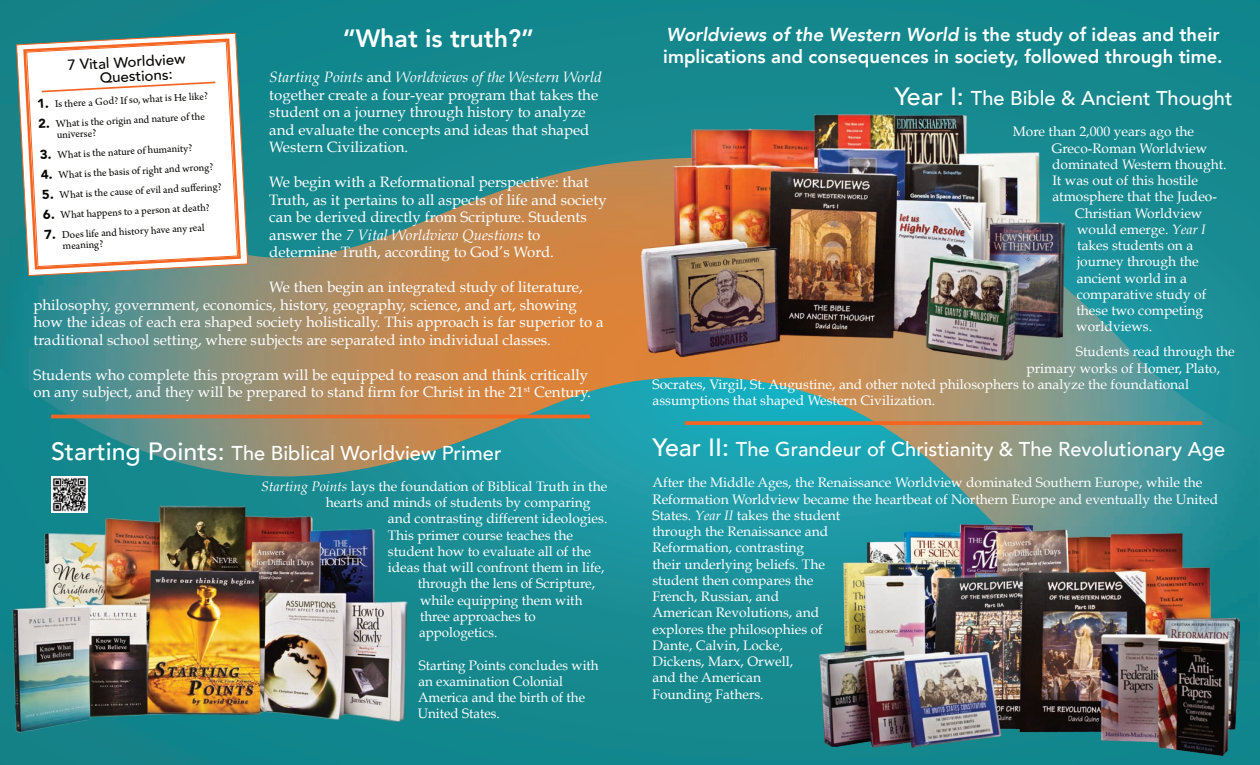
<style>
.page{position:relative;width:1260px;height:765px;background:#14878d}
.page>*{position:absolute;margin:0;border:0;box-sizing:border-box;transform-origin:0 0}
.t1{font:800 25px "Avenir";color:#fff}
.t2{font:500 20px "Avenir";color:#fff}
.t3{font:800 18.75px/22.5px "Avenir";color:#fff}
.t4{font:15px/17.5px "Book Antiqua";color:#fff}
.t5{font:500 14.62px/14.6px "Avenir";color:#080704}
.t6{font:13.75px/16.2px "Book Antiqua";color:#fff}
.t7{font:10.88px/11px "Arno Pro";color:#080704}
.s1{font-style:italic}
.s2{font-size:25px}
.s3{font-family:"Avenir";font-weight:900;font-size:12.75px}
</style>
<div class="page">
<img style="left:29px;top:160px;width:1220px;height:501px">
<img style="left:12px;top:505px;width:395px;height:228px">
<img style="left:640px;top:114px;width:425px;height:247px">
<img style="left:820px;top:524px;width:420px;height:231px">
<svg style="left:16px;top:33px;width:232px;height:243px"></svg>
<svg style="left:22px;top:37px;width:220px;height:234px"></svg>
<svg style="left:26px;top:41px;width:212px;height:226px;background:#fdf5f1"></svg>
<svg style="left:40px;top:81px;width:177px;height:12px;background:#fde9e0"></svg>
<hr style="left:51px;top:415px;width:539px;height:3px;background:#f36521">
<svg style="left:685px;top:421px;width:517px;height:4px;background:#e96828"></svg>
<img style="left:51px;top:476px;width:36px;height:36px">
<p class="t1" style="left:343px;top:22px;width:193px">“What is truth?”</p>
<p class="t4" style="left:269px;top:70px;width:334px"><span class="s1">Starting Points</span> and <span class="s1">Worldviews of the Western World </span>together create a four-year program that takes the student on a journey through history to analyze and evaluate the concepts and ideas that shaped Western Civilization.</p>
<p class="t4" style="left:269px;top:175px;width:339px">We begin with a Reformational perspective: that Truth, as it pertains to all aspects of life and society can be derived directly from Scripture. Students answer the <span class="s1">7 Vital Worldview Questions</span> to determine Truth, according to God’s Word.</p>
<p class="t4" style="left:34px;top:280px;width:572px;text-indent:236px">We then begin an integrated study of literature, philosophy, government, economics, history, geography, science, and art, showing how the ideas of each era shaped society holistically. This approach is far superior to a traditional school setting, where subjects are separated into individual classes.</p>
<p class="t4" style="left:34px;top:368px;width:559px">Students who complete this program will be equipped to reason and think critically on any subject, and they will be prepared to stand firm for Christ in the 21<sup>st</sup> Century.</p>
<p class="t2" style="left:51px;top:440px;width:452px"><span class="s2">Starting Points:</span> The Biblical Worldview Primer</p>
<p class="t6" style="left:261px;top:480px;width:347px"><span class="s1">Starting Points</span> lays the foundation of Biblical Truth in the</p>
<p class="t6" style="left:326px;top:496px;width:266px">hearts and minds of students by comparing</p>
<p class="t6" style="left:388px;top:512px;width:221px">and contrasting different ideologies.</p>
<p class="t6" style="left:388px;top:528px;width:187px">This primer course teaches the</p>
<p class="t6" style="left:388px;top:545px;width:205px">student how to evaluate all of the</p>
<p class="t6" style="left:388px;top:561px;width:218px">ideas that will confront them in life,</p>
<p class="t6" style="left:418px;top:577px;width:179px">through the lens of Scripture,</p>
<p class="t6" style="left:420px;top:593px;width:164px">while equipping them with</p>
<p class="t6" style="left:420px;top:610px;width:117px">three approaches to</p>
<p class="t6" style="left:419px;top:626px;width:80px">appologetics.</p>
<p class="t6" style="left:418px;top:658px;width:182px">Starting Points concludes with an examination Colonial<br>America and the birth of the<br>United States.</p>
<p class="t5" style="left:99px;top:56px;width:88px;text-indent:-32px;rotate:-3deg">7 Vital Worldview<br>Questions:</p>
<p class="t7" style="left:37px;top:101px;width:173px;rotate:-3deg"><span class="s3">1.</span> Is there a God? If so, what is He like?</p>
<p class="t7" style="left:56px;top:120px;width:150px;text-indent:-18px;rotate:-3deg"><span class="s3">2.</span> What is the origin and nature of the universe?</p>
<p class="t7" style="left:40px;top:152px;width:154px;rotate:-3deg"><span class="s3">3.</span> What is the nature of humanity?</p>
<p class="t7" style="left:41px;top:172px;width:174px;rotate:-3deg"><span class="s3">4.</span> What is the basis of right and wrong?</p>
<p class="t7" style="left:42px;top:192px;width:181px;rotate:-3deg"><span class="s3">5.</span> What is the cause of evil and suff ering?</p>
<p class="t7" style="left:43px;top:212px;width:168px;rotate:-3deg"><span class="s3">6.</span> What happens to a person at death?</p>
<p class="t7" style="left:62px;top:231px;width:144px;text-indent:-18px;rotate:-3deg"><span class="s3">7.</span> Does life and history have any real meaning?</p>
<p class="t3" style="left:663px;top:23px;width:561px"><span class="s1">Worldviews of the Western World</span> is the study of ideas and their implications and consequences in society, followed through time.</p>
<p class="t2" style="left:894px;top:85px;width:340px"><span class="s2">Year I:</span> The Bible &amp; Ancient Thought</p>
<p class="t6" style="left:1013px;top:125px;width:183px">More than 2,000 years ago the</p>
<p class="t6" style="left:1052px;top:142px;width:157px">Greco-Roman Worldview</p>
<p class="t6" style="left:1052px;top:158px;width:176px">dominated Western thought.</p>
<p class="t6" style="left:1052px;top:174px;width:147px">It was out of this hostile</p>
<p class="t6" style="left:1052px;top:190px;width:166px">atmosphere that the Judeo-</p>
<p class="t6" style="left:1075px;top:207px;width:129px">Christian Worldview</p>
<p class="t6" style="left:1077px;top:223px;width:130px">would emerge. <span class="s1">Year I</span></p>
<p class="t6" style="left:1077px;top:239px;width:118px">takes students on a</p>
<p class="t6" style="left:1077px;top:255px;width:123px">journey through the</p>
<p class="t6" style="left:1077px;top:272px;width:112px">ancient world in a</p>
<p class="t6" style="left:1077px;top:288px;width:131px">comparative study of</p>
<p class="t6" style="left:1076px;top:304px;width:128px">these two competing</p>
<p class="t6" style="left:1076px;top:320px;width:77px">worldviews.</p>
<p class="t6" style="left:1076px;top:345px;width:160px">Students read through the</p>
<p class="t6" style="left:1027px;top:362px;width:195px">primary works of Homer, Plato,</p>
<p class="t6" style="left:652px;top:378px;width:538px">Socrates, Virgil, St. Augustine, and other noted philosophers to analyze the foundational</p>
<p class="t6" style="left:652px;top:394px;width:284px">assumptions that shaped Western Civilization.</p>
<p class="t2" style="left:652px;top:436px;width:574px"><span class="s2">Year II:</span> The Grandeur of Christianity &amp; The Revolutionary Age</p>
<p class="t6" style="left:652px;top:476px;width:567px">After the Middle Ages, the Renaissance Worldview dominated Southern Europe, while the Reformation Worldview became the heartbeat of Northern Europe and eventually the United States. <span class="s1">Year II</span> takes the student<br>through the Renaissance and<br>Reformation, contrasting<br>their underlying beliefs. The<br>student then compares the<br>French, Russian, and<br>American Revolutions, and<br>explores the philosophies of<br>Dante, Calvin, Locke,<br>Dickens, Marx, Orwell,<br>and the American<br>Founding Fathers.</p>
</div>
